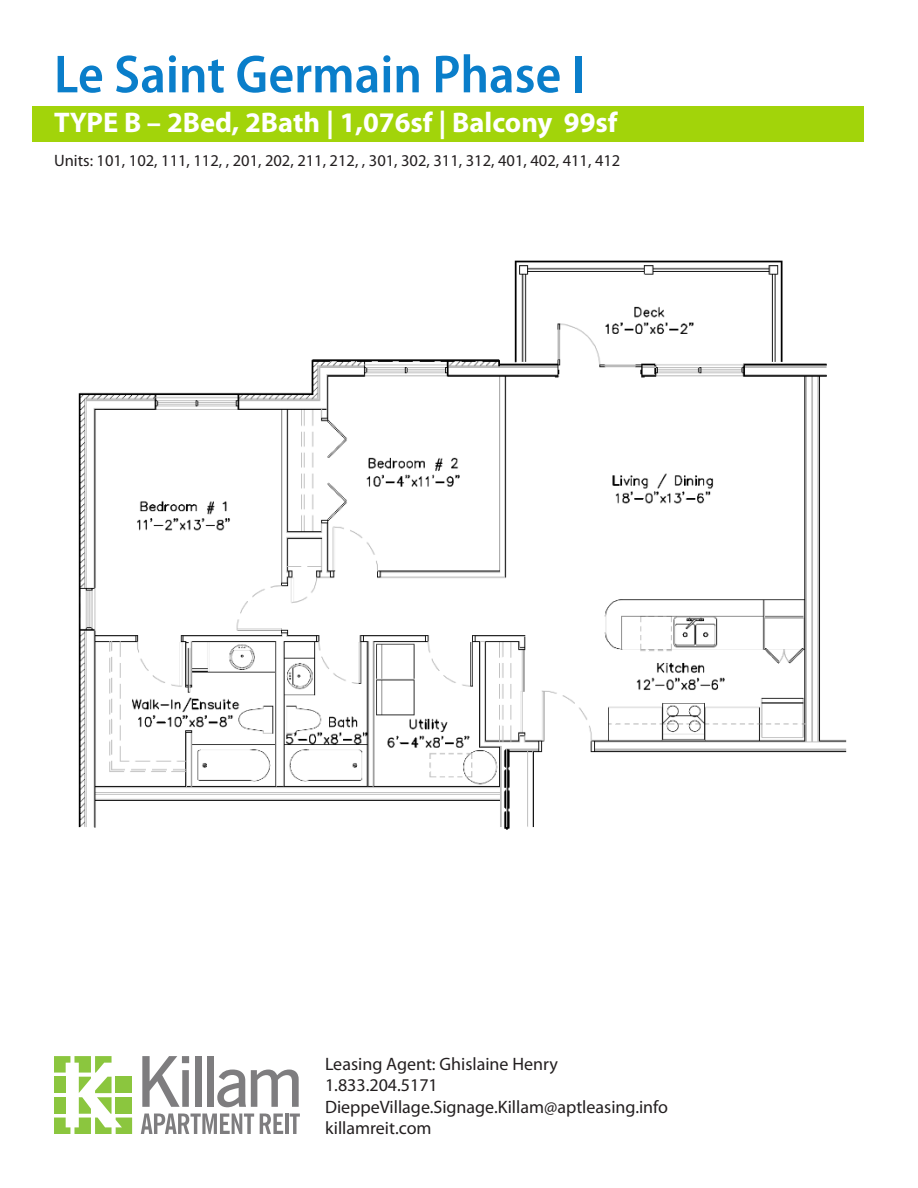
<style>
.page{position:relative;width:918px;height:1188px;background:#fff}
.page>*{position:absolute;margin:0;border:0;box-sizing:border-box;transform-origin:0 0}
.t1{font:600 semi-condensed 54px "Myriad Pro";color:#0a7eca}
.Floor_Plan___Body{font:700 28.5px "Myriad Pro";color:#fff}
.t2{font:18px/21.6px "Myriad Pro";color:#231f20}
.Floor_Plan___Body-2{font:16.5px "Myriad Pro";color:#231f20}
</style>
<div class="page">
<div style="left:32px;top:106px;width:832px;height:36px;background:#a2d40a"></div>
<svg style="left:54px;top:1056px;width:78px;height:78px"></svg>
<div style="left:116px;top:1077px;width:16px;height:16px;background:#8bc63e"></div>
<svg style="left:142px;top:1056px;width:47px;height:51px"></svg>
<div style="left:195px;top:1056px;width:6px;height:51px;background:#7e7d7f"></div>
<div style="left:207px;top:1056px;width:7px;height:51px;background:#7e7d7f"></div>
<svg style="left:217px;top:1070px;width:82px;height:37px"></svg>
<svg style="left:141px;top:1114px;width:113px;height:20px"></svg>
<svg style="left:260px;top:1114px;width:23px;height:20px"></svg>
<hr style="left:285px;top:1114px;width:4px;height:20px;background:#7e7d7f">
<svg style="left:290px;top:1114px;width:10px;height:20px"></svg>
<img style="left:78px;top:260px;width:769px;height:570px">
<h1 class="t1" style="left:54px;top:40px;width:533px">Le Saint Germain Phase I</h1>
<p class="Floor_Plan___Body" style="left:54px;top:104px;width:565px">TYPE B – 2Bed, 2Bath | 1,076sf | Balcony 99sf</p>
<p class="Floor_Plan___Body-2" style="left:54px;top:150px;width:568px">Units: 101, 102, 111, 112, , 201, 202, 211, 212, , 301, 302, 311, 312, 401, 402, 411, 412</p>
<p class="t2" style="left:325px;top:1052px;width:345px">Leasing Agent: Ghislaine Henry<br>1.833.204.5171<br>DieppeVillage.Signage.Killam@aptleasing.info killamreit.com</p>
</div>
